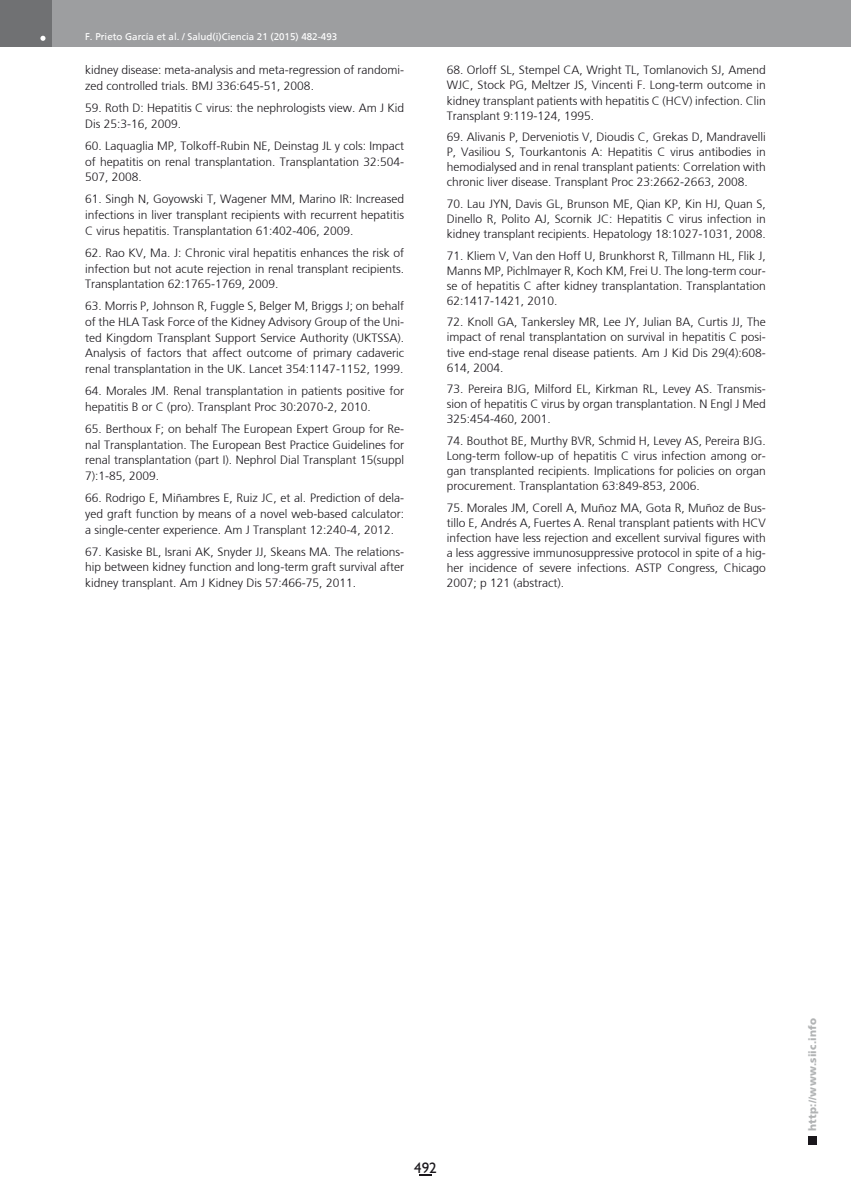
<style>
.page{position:relative;width:851px;height:1191px;background:#fff}
.page>*{position:absolute;margin:0;border:0;box-sizing:border-box;transform-origin:0 0}
.t1{font:15px "Humanist 521 BT";color:#1a171c}
.t2{font:300 12px/15.1px "Frutiger";color:#1a171c;text-align:justify}
.t3{font:900 10.5px "Frutiger";letter-spacing:.015em;color:#b1b3b4}
.t4{font:9.75px "Frutiger";color:#fff}
</style>
<div class="page">
<div style="left:808px;top:1135px;width:8px;height:9px;background:#1a171c"></div>
<div style="left:38px;top:0;width:812px;height:47px;background:#9d9ea0"></div>
<div style="left:0;top:0;width:51px;height:47px;background:#707173"></div>
<svg style="left:40px;top:36px;width:5px;height:5px"></svg>
<svg style="left:419px;top:1174px;width:12px;height:2px"></svg>
<p class="t4" style="left:85px;top:31px;width:253px">F. Prieto García et al. / Salud(i)Ciencia 21 (2015) 482-493</p>
<p class="t2" style="left:85px;top:62px;width:320px;line-height:15.8px">kidney disease: meta-analysis and meta-regression of randomi&shy;zed controlled trials. BMJ 336:645-51, 2008.</p>
<p class="t2" style="left:85px;top:100px;width:320px;line-height:15.8px">59. Roth D: Hepatitis C virus: the nephrologists view. Am J Kid<br>Dis 25:3-16, 2009.</p>
<p class="t2" style="left:85px;top:138px;width:320px;line-height:15.8px">60. Laquaglia MP, Tolkoff-Rubin NE, Deinstag JL y cols: Impact of hepatitis on renal transplantation. Transplantation 32:504- 507, 2008.</p>
<p class="t2" style="left:85px;top:191px;width:320px;line-height:15.8px">61. Singh N, Goyowski T, Wagener MM, Marino IR: Increased infections in liver transplant recipients with recurrent hepatitis C virus hepatitis. Transplantation 61:402-406, 2009.</p>
<p class="t2" style="left:85px;top:245px;width:320px;line-height:15.8px">62. Rao KV, Ma. J: Chronic viral hepatitis enhances the risk of infection but not acute rejection in renal transplant recipients.<br>Transplantation 62:1765-1769, 2009.</p>
<p class="t2" style="left:85px;top:298px;width:320px;line-height:15.8px">63. Morris P, Johnson R, Fuggle S, Belger M, Briggs J; on behalf of the HLA Task Force of the Kidney Advisory Group of the Uni&shy;ted Kingdom Transplant Support Service Authority (UKTSSA).<br>Analysis of factors that affect outcome of primary cadaveric renal transplantation in the UK. Lancet 354:1147-1152, 1999.</p>
<p class="t2" style="left:85px;top:383px;width:320px;line-height:15.8px">64. Morales JM. Renal transplantation in patients positive for hepatitis B or C (pro). Transplant Proc 30:2070-2, 2010.</p>
<p class="t2" style="left:85px;top:421px;width:320px;line-height:15.8px">65. Berthoux F; on behalf The European Expert Group for Re&shy;nal Transplantation. The European Best Practice Guidelines for renal transplantation (part I). Nephrol Dial Transplant 15(suppl 7):1-85, 2009.</p>
<p class="t2" style="left:85px;top:490px;width:320px;line-height:15.8px">66. Rodrigo E, Miñambres E, Ruiz JC, et al. Prediction of dela&shy;yed graft function by means of a novel web-based calculator: a single-center experience. Am J Transplant 12:240-4, 2012.</p>
<p class="t2" style="left:85px;top:543px;width:320px;line-height:15.8px">67. Kasiske BL, Israni AK, Snyder JJ, Skeans MA. The relations&shy;hip between kidney function and long-term graft survival after kidney transplant. Am J Kidney Dis 57:466-75, 2011.</p>
<p class="t2" style="left:446px;top:63px;width:320px">68. Orloff SL, Stempel CA, Wright TL, Tomlanovich SJ, Amend WJC, Stock PG, Meltzer JS, Vincenti F. Long-term outcome in kidney transplant patients with hepatitis C (HCV) infection. Clin Transplant 9:119-124, 1995.</p>
<p class="t2" style="left:446px;top:129px;width:320px">69. Alivanis P, Derveniotis V, Dioudis C, Grekas D, Mandravelli P, Vasiliou S, Tourkantonis A: Hepatitis C virus antibodies in hemodialysed and in renal transplant patients: Correlation with chronic liver disease. Transplant Proc 23:2662-2663, 2008.</p>
<p class="t2" style="left:446px;top:196px;width:320px">70. Lau JYN, Davis GL, Brunson ME, Qian KP, Kin HJ, Quan S, Dinello R, Polito AJ, Scornik JC: Hepatitis C virus infection in kidney transplant recipients. Hepatology 18:1027-1031, 2008.</p>
<p class="t2" style="left:446px;top:248px;width:320px">71. Kliem V, Van den Hoff U, Brunkhorst R, Tillmann HL, Flik J, Manns MP, Pichlmayer R, Koch KM, Frei U. The long-term cour&shy;se of hepatitis C after kidney transplantation. Transplantation 62:1417-1421, 2010.</p>
<p class="t2" style="left:446px;top:314px;width:320px">72. Knoll GA, Tankersley MR, Lee JY, Julian BA, Curtis JJ, The impact of renal transplantation on survival in hepatitis C posi&shy;tive end-stage renal disease patients. Am J Kid Dis 29(4):608- 614, 2004.</p>
<p class="t2" style="left:446px;top:381px;width:320px">73. Pereira BJG, Milford EL, Kirkman RL, Levey AS. Transmis&shy;sion of hepatitis C virus by organ transplantation. N Engl J Med 325:454-460, 2001.</p>
<p class="t2" style="left:446px;top:433px;width:320px">74. Bouthot BE, Murthy BVR, Schmid H, Levey AS, Pereira BJG.<br>Long-term follow-up of hepatitis C virus infection among or&shy;gan transplanted recipients. Implications for policies on organ procurement. Transplantation 63:849-853, 2006.</p>
<p class="t2" style="left:446px;top:500px;width:320px">75. Morales JM, Corell A, Muñoz MA, Gota R, Muñoz de Bus&shy;tillo E, Andrés A, Fuertes A. Renal transplant patients with HCV infection have less rejection and excellent survival figures with a less aggressive immunosuppressive protocol in spite of a hig&shy;her incidence of severe infections. ASTP Congress, Chicago 2007; p 121 (abstract).</p>
<p class="t1" style="left:414px;top:1158px;width:24px">492</p>
<p class="t3" style="left:806px;top:1130px;width:114px;rotate:-90deg">http://www.siic.info</p>
</div>
